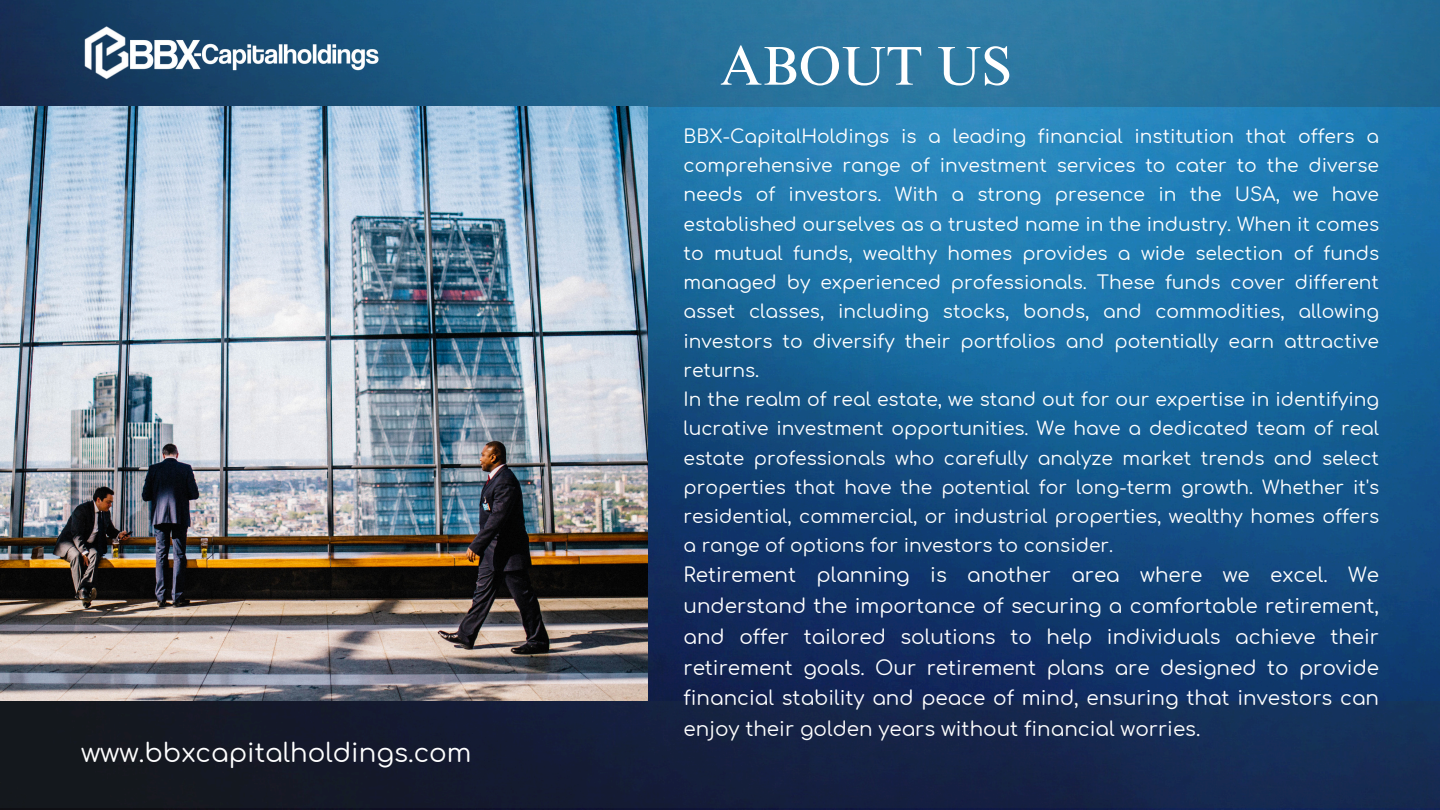
<style>
.page{position:relative;width:1440px;height:810px;background:#fff}
.page>*{position:absolute;margin:0;border:0;box-sizing:border-box;transform-origin:0 0}
.t1{font:54.8px "Times NRMT Pro";color:#fff}
.t2{font:26.1px "Comfortaa";color:#fff}
.t3{font:20px/30.8px "Comfortaa";color:#fff;text-align:justify}
.t4{font:18.7px/29.2px "Comfortaa";color:#fff;text-align:justify}
</style>
<div class="page">
<img style="left:0;top:106px;width:1440px;height:704px">
<svg style="left:0;top:0;width:1440px;height:106px;background:#24668f"></svg>
<div style="left:0;top:701px;width:1440px;height:106px;background:linear-gradient(to right,#14141b,#162e5c)"></div>
<img style="left:0;top:106px;width:647px;height:595px">
<img style="left:81px;top:25px;width:300px;height:56px">
<p class="t2" style="left:81px;top:739px;width:392px">www.bbxcapitalholdings.com</p>
<h1 class="t1" style="left:720px;top:45px;width:293px">ABOUT US</h1>
<p class="t4" style="left:684px;top:122px;width:697px">BBX-CapitalHoldings is a leading financial institution that offers a comprehensive range of investment services to cater to the diverse needs of investors. With a strong presence in the USA, we have established ourselves as a trusted name in the industry. When it comes to mutual funds, wealthy homes provides a wide selection of funds managed by experienced professionals. These funds cover different asset classes, including stocks, bonds, and commodities, allowing investors to diversify their portfolios and potentially earn attractive returns.</p>
<p class="t4" style="left:684px;top:385px;width:697px">In the realm of real estate, we stand out for our expertise in identifying lucrative investment opportunities. We have a dedicated team of real estate professionals who carefully analyze market trends and select properties that have the potential for long-term growth. Whether it's residential, commercial, or industrial properties, wealthy homes offers a range of options for investors to consider.</p>
<p class="t3" style="left:684px;top:560px;width:697px">Retirement planning is another area where we excel. We understand the importance of securing a comfortable retirement, and offer tailored solutions to help individuals achieve their retirement goals. Our retirement plans are designed to provide financial stability and peace of mind, ensuring that investors can enjoy their golden years without financial worries.</p>
</div>
